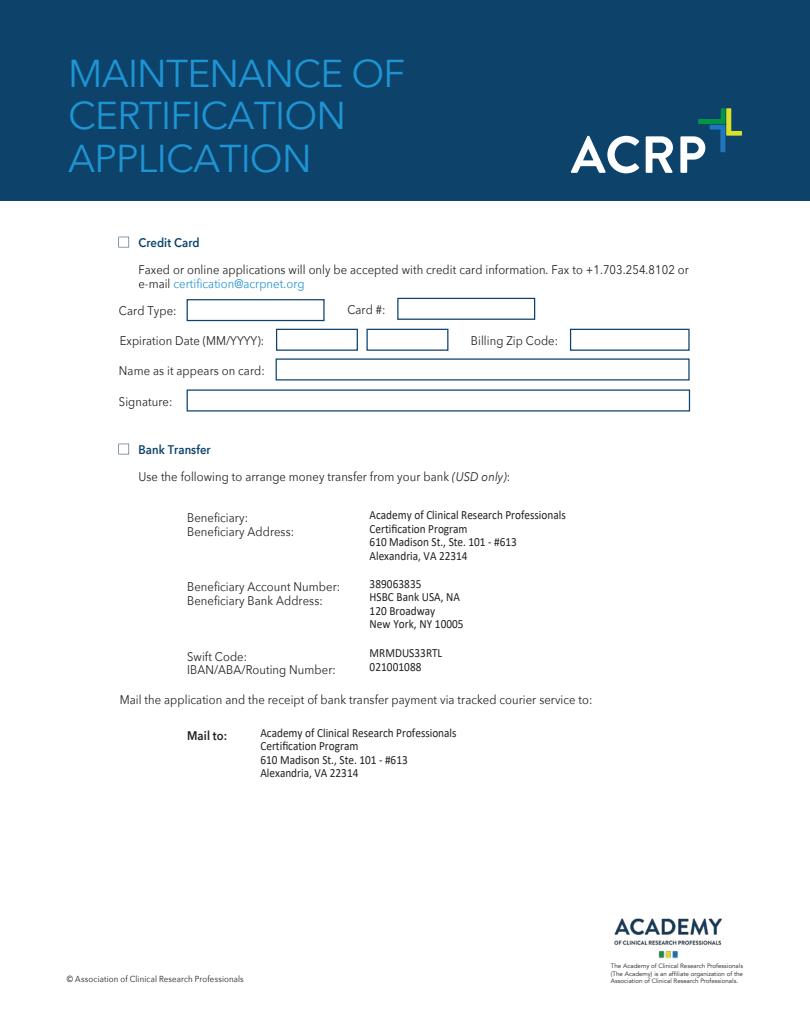
<style>
.page{position:relative;width:810px;height:1035px;background:#fff}
.page>*{position:absolute;margin:0;border:0;box-sizing:border-box;transform-origin:0 0}
.t1{font:38.75px/42.5px "Avenir Next";letter-spacing:-.02em;color:#1e94d2}
.t2{font:12.5px/13.5px "Avenir Next";letter-spacing:.005em;color:#231f20;scale:.9 1}
.t3{font:12.5px/13.5px "Calibri";color:#231f20;scale:.9 1}
.t4{font:600 12.5px "Avenir Next";letter-spacing:.005em;color:#0d436b;scale:.9 1}
.t5{font:600 12.5px "Avenir Next";letter-spacing:.005em;color:#231f20;scale:.9 1}
.t6{font:8.75px "Avenir Next";letter-spacing:.02em;color:#231f20;scale:.9 1}
.t7{font:6.25px/7.5px "Avenir";color:#231f20;text-align:justify}
.s1{color:#2294d2}
.s2{font-style:italic}
</style>
<div class="page">
<div style="left:0;top:0;width:810px;height:201px;background:#0d426b"></div>
<svg style="left:571px;top:136px;width:68px;height:37px"></svg>
<svg style="left:646px;top:136px;width:27px;height:37px"></svg>
<svg style="left:680px;top:108px;width:62px;height:65px"></svg>
<img style="left:614px;top:918px;width:108px;height:41px">
<svg style="left:118px;top:237px;width:11px;height:10px"></svg>
<div style="left:187px;top:299px;width:138px;height:22px;border:1px solid #0d426b"></div>
<svg style="left:118px;top:444px;width:11px;height:10px"></svg>
<div style="left:397px;top:298px;width:138px;height:22px;border:1px solid #0d426b"></div>
<div style="left:276px;top:329px;width:82px;height:22px;border:1px solid #0d426b"></div>
<div style="left:366px;top:329px;width:82px;height:22px;border:1px solid #0d426b"></div>
<div style="left:570px;top:329px;width:120px;height:22px;border:1px solid #0d426b"></div>
<h1 class="t1" style="left:68px;top:50px;width:339px">MAINTENANCE OF<br>CERTIFICATION<br>APPLICATION</h1>
<p class="t4" style="left:138px;top:232px;width:69px">Credit Card</p>
<p class="t2" style="left:138px;top:263px;width:613px">Faxed or online applications will only be accepted with credit card information. Fax to +1.703.254.8102 or e-mail <span class="s1">certification@acrpnet.org</span></p>
<p class="t2" style="left:119px;top:304px;width:66px">Card Type:</p>
<p class="t2" style="left:347px;top:302px;width:44px">Card #:</p>
<p class="t2" style="left:120px;top:333px;width:162px">Expiration Date (MM/YYYY):</p>
<p class="t2" style="left:471px;top:333px;width:98px">Billing Zip Code:</p>
<p class="t2" style="left:119px;top:363px;width:164px">Name as it appears on card:</p>
<p class="t2" style="left:119px;top:394px;width:61px">Signature:</p>
<p class="t4" style="left:138px;top:439px;width:82px">Bank Transfer</p>
<p class="t2" style="left:138px;top:470px;width:415px">Use the following to arrange money transfer from your bank <span class="s2">(USD only)</span>:</p>
<p class="t2" style="left:187px;top:511px;width:120px">Beneficiary:<br>Beneficiary Address:</p>
<p class="t2" style="left:187px;top:579px;width:171px">Beneficiary Account Number:<br>Beneficiary Bank Address:</p>
<p class="t2" style="left:187px;top:649px;width:167px">Swift Code:<br>IBAN/ABA/Routing Number:</p>
<p class="t3" style="left:370px;top:508px;width:219px">Academy of Clinical Research Professionals<br>Certification Program<br>610 Madison St., Ste. 101 - #613<br>Alexandria, VA 22314</p>
<p class="t3" style="left:370px;top:577px;width:106px">389063835<br>HSBC Bank USA, NA<br>120 Broadway<br>New York, NY 10005</p>
<p class="t3" style="left:370px;top:646px;width:82px">MRMDUS33RTL<br>021001088</p>
<p class="t2" style="left:120px;top:693px;width:527px">Mail the application and the receipt of bank transfer payment via tracked courier service to:</p>
<p class="t5" style="left:187px;top:725px;width:46px">Mail to:</p>
<p class="t3" style="left:260px;top:725px;width:219px">Academy of Clinical Research Professionals<br>Certification Program<br>610 Madison St., Ste. 101 - #613<br>Alexandria, VA 22314</p>
<p class="t6" style="left:67px;top:971px;width:198px">© Association of Clinical Research Professionals</p>
<p class="t7" style="left:611px;top:962px;width:134px">The Academy of Clinical Research Professionals (The Academy) is an affiliate organization of the Association of Clinical Research Professionals.</p>
</div>
